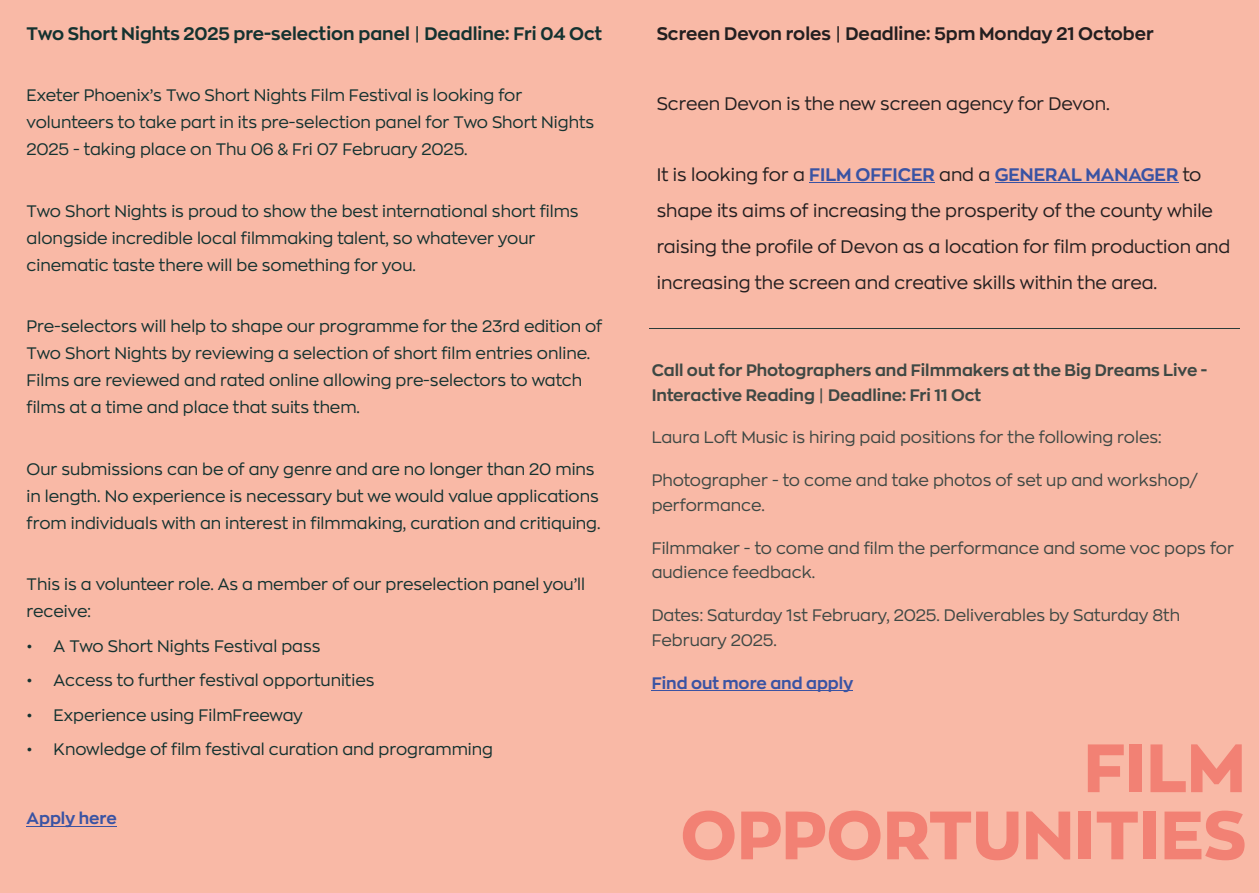
<style>
.page{position:relative;width:1259px;height:893px;background:#f9b9a6}
.page>*{position:absolute;margin:0;border:0;box-sizing:border-box;transform-origin:0 0}
.t1{font:67.2px/67.2px "Zona Pro Extra Bold Demo";color:#f28174;text-align:right}
.t2{font:18px/36px "Zona Pro";color:#231f20}
.t3{font:700 18px "Zona Pro";color:#143230}
.t4{font:700 18px "Zona Pro";color:#231f20}
.t5{font:16.5px/27px "Zona Pro";color:#143230}
.t6{font:16.5px/24.8px "Zona Pro";color:#3e4844}
.t7{font:700 16.5px/24.8px "Zona Pro";color:#3e4844}
.t8{font:700 16.5px "Zona Pro";color:#3a53a3}
.s1{font-family:"Lucida Grande"}
.s2{font-weight:700;color:#3a53a3}
</style>
<div class="page">
<hr style="left:27px;top:826px;width:90px;height:1px;background:#3a53a3">
<hr style="left:809px;top:182px;width:125px;height:1px;background:#3a53a3">
<hr style="left:994px;top:182px;width:184px;height:1px;background:#3a53a3">
<hr style="left:651px;top:690px;width:202px;height:1px;background:#3a53a3">
<hr style="left:649px;top:328px;width:590px;height:1px;background:#2b3b39">
<p class="t3" style="left:27px;top:25px;width:577px">Two Short Nights 2025 pre-selection panel <span class="s1">|</span> Deadline: Fri 04 Oct</p>
<p class="t5" style="left:27px;top:83px;width:569px">Exeter Phoenix’s Two Short Nights Film Festival is looking for volunteers to take part in its pre-selection panel for Two Short Nights<br>2025 - taking place on Thu 06 &amp; Fri 07 February 2025.</p>
<p class="t5" style="left:27px;top:198px;width:553px">Two Short Nights is proud to show the best international short films alongside incredible local filmmaking talent, so whatever your cinematic taste there will be something for you.</p>
<p class="t5" style="left:27px;top:314px;width:577px">Pre-selectors will help to shape our programme for the 23rd edition of Two Short Nights by reviewing a selection of short film entries online.<br>Films are reviewed and rated online allowing pre-selectors to watch films at a time and place that suits them.</p>
<p class="t5" style="left:27px;top:456px;width:575px">Our submissions can be of any genre and are no longer than 20 mins in length. No experience is necessary but we would value applications from individuals with an interest in filmmaking, curation and critiquing.</p>
<p class="t5" style="left:27px;top:572px;width:560px">This is a volunteer role. As a member of our preselection panel you’ll receive:</p>
<p class="t5" style="left:27px;top:633px;width:295px">• A Two Short Nights Festival pass</p>
<p class="t5" style="left:27px;top:668px;width:349px">• Access to further festival opportunities</p>
<p class="t5" style="left:27px;top:702px;width:278px">• Experience using FilmFreeway</p>
<p class="t5" style="left:27px;top:737px;width:468px">• Knowledge of film festival curation and programming</p>
<p class="t8" style="left:27px;top:811px;width:92px">Apply here</p>
<p class="t4" style="left:657px;top:25px;width:498px">Screen Devon roles <span class="s1">|</span> Deadline: 5pm Monday 21 October</p>
<p class="t2" style="left:657px;top:87px;width:455px">Screen Devon is the new screen agency for Devon.</p>
<p class="t2" style="left:657px;top:157px;width:575px">It is looking for a <span class="s2">FILM OFFICER</span> and a <span class="s2">GENERAL MANAGER</span> to shape its aims of increasing the prosperity of the county while raising the profile of Devon as a location for film production and increasing the screen and creative skills within the area.</p>
<p class="t7" style="left:651px;top:358px;width:557px">Call out for Photographers and Filmmakers at the Big Dreams Live -<br>Interactive Reading <span class="s1">|</span> Deadline: Fri 11 Oct</p>
<p class="t6" style="left:651px;top:426px;width:511px">Laura Loft Music is hiring paid positions for the following roles:</p>
<p class="t6" style="left:651px;top:468px;width:547px">Photographer - to come and take photos of set up and workshop/ performance.</p>
<p class="t6" style="left:651px;top:536px;width:584px">Filmmaker - to come and film the performance and some voc pops for audience feedback.</p>
<p class="t6" style="left:651px;top:603px;width:530px">Dates: Saturday 1st February, 2025. Deliverables by Saturday 8th<br>February 2025.</p>
<p class="t8" style="left:651px;top:675px;width:203px">Find out more and apply</p>
<h1 class="t1" style="left:680px;top:737px;width:567px">FILM<br>OPPORTUNITIES</h1>
</div>
